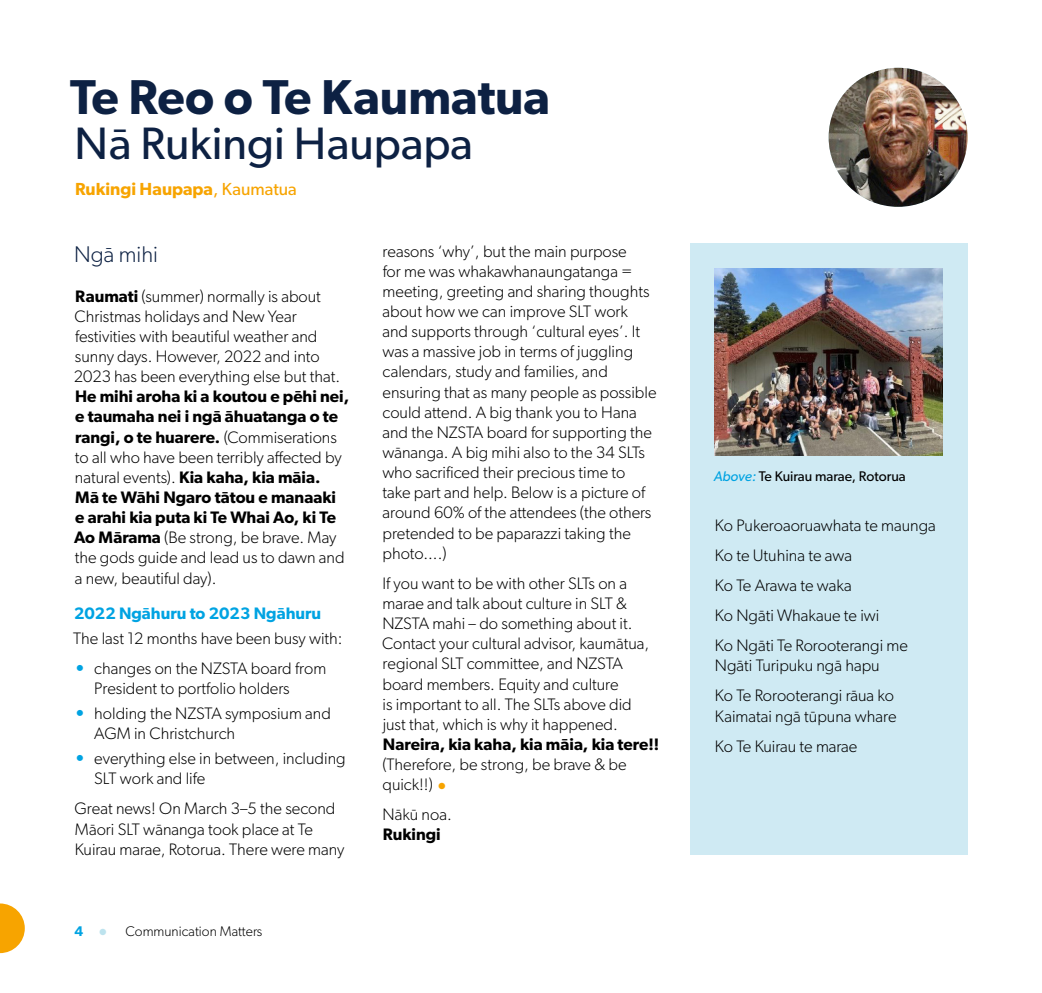
<style>
.page{position:relative;width:1042px;height:993px;background:#fff}
.page>*{position:absolute;margin:0;border:0;box-sizing:border-box;transform-origin:0 0}
.t1{font:600 49px "Gibson";color:#0d2143}
.t2{font:45.5px "Gibson";color:#0d2143}
.Intro{font:300 22.75px "Gibson";color:#0d2143}
.Author{font:600 17.5px "Gibson";color:#f7a400}
.body{font:300 16.62px/20.1px "Gibson";color:#000}
.t3{font:600 16.62px "Gibson";color:#00a3e2}
.t4{font:14px "Gibson";color:#000}
.t5{font:300 14px "Gibson";color:#000}
.s1{font-weight:400}
.s2{font-weight:600}
.s3{font-weight:700;color:#00a3e2}
.s4{font-weight:600;color:#00a3e2}
.s5{font-weight:600;font-size:19.25px;color:#bde3ee}
.s6{font-weight:600;font-size:19.25px;color:#f7a400}
.s7{font-style:italic;color:#00a3e2}
</style>
<div class="page">
<img style="left:828px;top:68px;width:139px;height:139px;border-radius:69px">
<div style="left:690px;top:243px;width:277px;height:611px;background:#cfeaf3"></div>
<img style="left:714px;top:268px;width:229px;height:188px">
<svg style="left:0;top:903px;width:25px;height:49px"></svg>
<h1 class="t1" style="left:70px;top:67px;width:481px">Te Reo o Te Kaumatua</h1>
<h1 class="t2" style="left:75px;top:116px;width:400px">Nā Rukingi Haupapa</h1>
<p class="Author" style="left:75px;top:178px;width:223px">Rukingi Haupapa<span class="s1">, Kaumatua</span></p>
<p class="Intro" style="left:74px;top:240px;width:85px">Ngā mihi</p>
<p class="body" style="left:74px;top:285px;width:277px"><span class="s2">Raumati</span> (summer) normally is about Christmas holidays and New Year festivities with beautiful weather and sunny days. However, 2022 and into 2023 has been everything else but that.<br><span class="s2">He mihi aroha ki a koutou e pēhi nei, e taumaha nei i ngā āhuatanga o te rangi, o te huarere.</span> (Commiserations to all who have been terribly affected by natural events). <span class="s2">Kia kaha, kia māia.<br>Mā te Wāhi Ngaro tātou e manaaki<br>e arahi kia puta ki Te Whai Ao, ki Te Ao Mārama</span> (Be strong, be brave. May the gods guide and lead us to dawn and a new, beautiful day).</p>
<h2 class="t3" style="left:74px;top:602px;width:248px">2022 Ngāhuru to 2023 Ngāhuru</h2>
<p class="body" style="left:73px;top:627px;width:271px">The last 12 months have been busy with:</p>
<p class="body" style="left:94px;top:657px;width:234px;text-indent:-20px"><span class="s3">•</span> changes on the NZSTA board from<br>President to portfolio holders</p>
<p class="body" style="left:94px;top:702px;width:238px;text-indent:-20px"><span class="s3">•</span> holding the NZSTA symposium and<br>AGM in Christchurch</p>
<p class="body" style="left:94px;top:748px;width:253px;text-indent:-20px"><span class="s3">•</span> everything else in between, including<br>SLT work and life</p>
<p class="body" style="left:74px;top:798px;width:271px">Great news! On March 3–5 the second<br>Māori SLT wānanga took place at Te<br>Kuirau marae, Rotorua. There were many</p>
<p class="t5" style="left:74px;top:922px;width:189px"><span class="s4">4</span> <span class="s5">•</span> Communication Matters</p>
<p class="body" style="left:382px;top:240px;width:276px">reasons ‘why’, but the main purpose<br>for me was whakawhanaungatanga = meeting, greeting and sharing thoughts about how we can improve SLT work and supports through ‘cultural eyes’. It was a massive job in terms of juggling calendars, study and families, and ensuring that as many people as possible could attend. A big thank you to Hana and the NZSTA board for supporting the wānanga. A big mihi also to the 34 SLTs who sacrificed their precious time to take part and help. Below is a picture of around 60% of the attendees (the others pretended to be paparazzi taking the photo....)</p>
<p class="body" style="left:382px;top:572px;width:279px">If you want to be with other SLTs on a marae and talk about culture in SLT &amp; NZSTA mahi – do something about it.<br>Contact your cultural advisor, kaumātua, regional SLT committee, and NZSTA board members. Equity and culture<br>is important to all. The SLTs above did<br>just that, which is why it happened.<br><span class="s2">Nareira, kia kaha, kia māia, kia tere!! </span>(Therefore, be strong, be brave &amp; be quick!!) <span class="s6">•</span></p>
<p class="body" style="left:382px;top:804px;width:71px">Nākū noa.<br><span class="s2">Rukingi</span></p>
<p class="t4" style="left:714px;top:467px;width:194px"><span class="s7">Above:</span> Te Kuirau marae, Rotorua</p>
<p class="body" style="left:715px;top:515px;width:222px">Ko Pukeroaoruawhata te maunga</p>
<p class="body" style="left:715px;top:545px;width:139px">Ko te Utuhina te awa</p>
<p class="body" style="left:715px;top:575px;width:138px">Ko Te Arawa te waka</p>
<p class="body" style="left:715px;top:605px;width:166px">Ko Ngāti Whakaue te iwi</p>
<p class="body" style="left:715px;top:635px;width:195px">Ko Ngāti Te Rorooterangi me<br>Ngāti Turipuku ngā hapu</p>
<p class="body" style="left:715px;top:685px;width:183px">Ko Te Rorooterangi rāua ko<br>Kaimatai ngā tūpuna whare</p>
<p class="body" style="left:715px;top:735px;width:144px">Ko Te Kuirau te marae</p>
</div>
